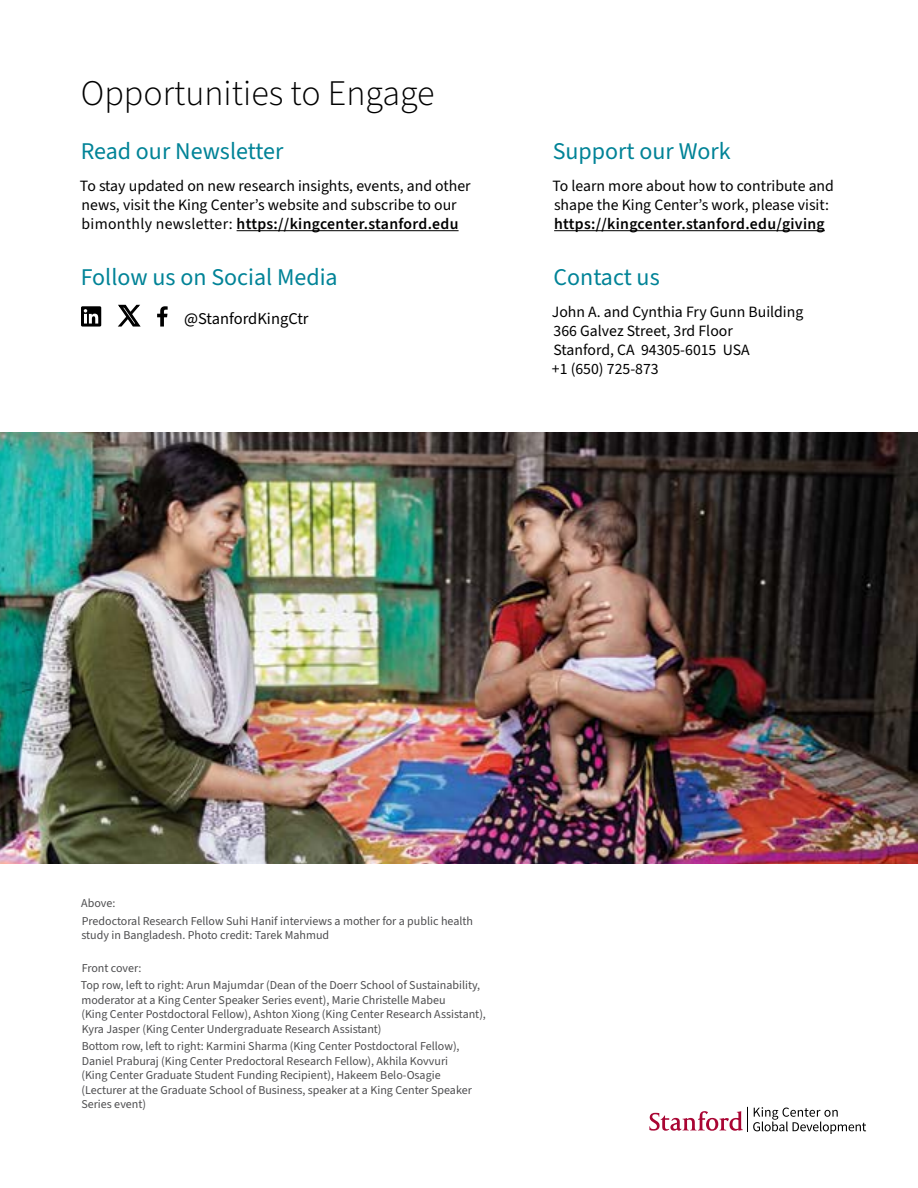
<style>
.page{position:relative;width:918px;height:1188px;background:#fff}
.page>*{position:absolute;margin:0;border:0;box-sizing:border-box;transform-origin:0 0}
.t1{font:300 36px "Source Sans 3";color:#000}
.t2{font:24px "Source Sans 3";color:#008397}
.t3{font:16.5px "Source Sans 3";color:#000}
.t4{font:15.75px/18.9px "Source Sans 3";color:#000}
.t5{font:600 15.75px "Source Sans 3";letter-spacing:.02em;color:#000}
.t6{font:12px/14.4px "Source Sans 3";color:#4d4d4f}
.s1{font-weight:600}
</style>
<div class="page">
<img style="left:0;top:432px;width:918px;height:432px">
<hr style="left:237px;top:230px;width:222px;height:1px;background:#000">
<svg style="left:81px;top:306px;width:20px;height:21px"></svg>
<svg style="left:118px;top:304px;width:23px;height:23px"></svg>
<svg style="left:157px;top:306px;width:11px;height:21px"></svg>
<hr style="left:554px;top:230px;width:271px;height:1px;background:#000">
<svg style="left:649px;top:1107px;width:217px;height:27px"></svg>
<h1 class="t1" style="left:81px;top:71px;width:355px">Opportunities to Engage</h1>
<h2 class="t2" style="left:81px;top:136px;width:204px">Read our Newsletter</h2>
<h3 class="t4" style="left:80px;top:177px;width:392px">To stay updated on new research insights, events, and other news, visit the King Center’s website and subscribe to our bimonthly newsletter: <span class="s1">https://kingcenter.stanford.edu</span></h3>
<h2 class="t2" style="left:81px;top:262px;width:258px">Follow us on Social Media</h2>
<h3 class="t3" style="left:184px;top:308px;width:126px">@StanfordKingCtr</h3>
<h2 class="t2" style="left:553px;top:136px;width:180px">Support our Work</h2>
<h3 class="t4" style="left:552px;top:177px;width:283px">To learn more about how to contribute and shape the King Center’s work, please visit:</h3>
<h3 class="t5" style="left:554px;top:214px;width:272px">https://kingcenter.stanford.edu/giving</h3>
<h2 class="t2" style="left:553px;top:262px;width:108px">Contact us</h2>
<h3 class="t4" style="left:552px;top:303px;width:253px">John A. and Cynthia Fry Gunn Building<br>366 Galvez Street, 3rd Floor<br>Stanford, CA 94305-6015 USA<br>+1 (650) 725-873</h3>
<p class="t6" style="left:81px;top:894px;width:393px;line-height:17.7px">Above:<br>Predoctoral Research Fellow Suhi Hanif interviews a mother for a public health</p>
<p class="t6" style="left:81px;top:928px;width:249px">study in Bangladesh. Photo credit: Tarek Mahmud</p>
<p class="t6" style="left:81px;top:959px;width:401px;line-height:17.9px">Front cover:<br>Top row, left to right: Arun Majumdar (Dean of the Doerr School of Sustainability,</p>
<p class="t6" style="left:81px;top:993px;width:406px">moderator at a King Center Speaker Series event), Marie Christelle Mabeu<br>(King Center Postdoctoral Fellow), Ashton Xiong (King Center Research Assistant),<br>Kyra Jasper (King Center Undergraduate Research Assistant)</p>
<p class="t6" style="left:81px;top:1039px;width:392px">Bottom row, left to right: Karmini Sharma (King Center Postdoctoral Fellow), Daniel Praburaj (King Center Predoctoral Research Fellow), Akhila Kovvuri (King Center Graduate Student Funding Recipient), Hakeem Belo-Osagie (Lecturer at the Graduate School of Business, speaker at a King Center Speaker Series event)</p>
</div>
